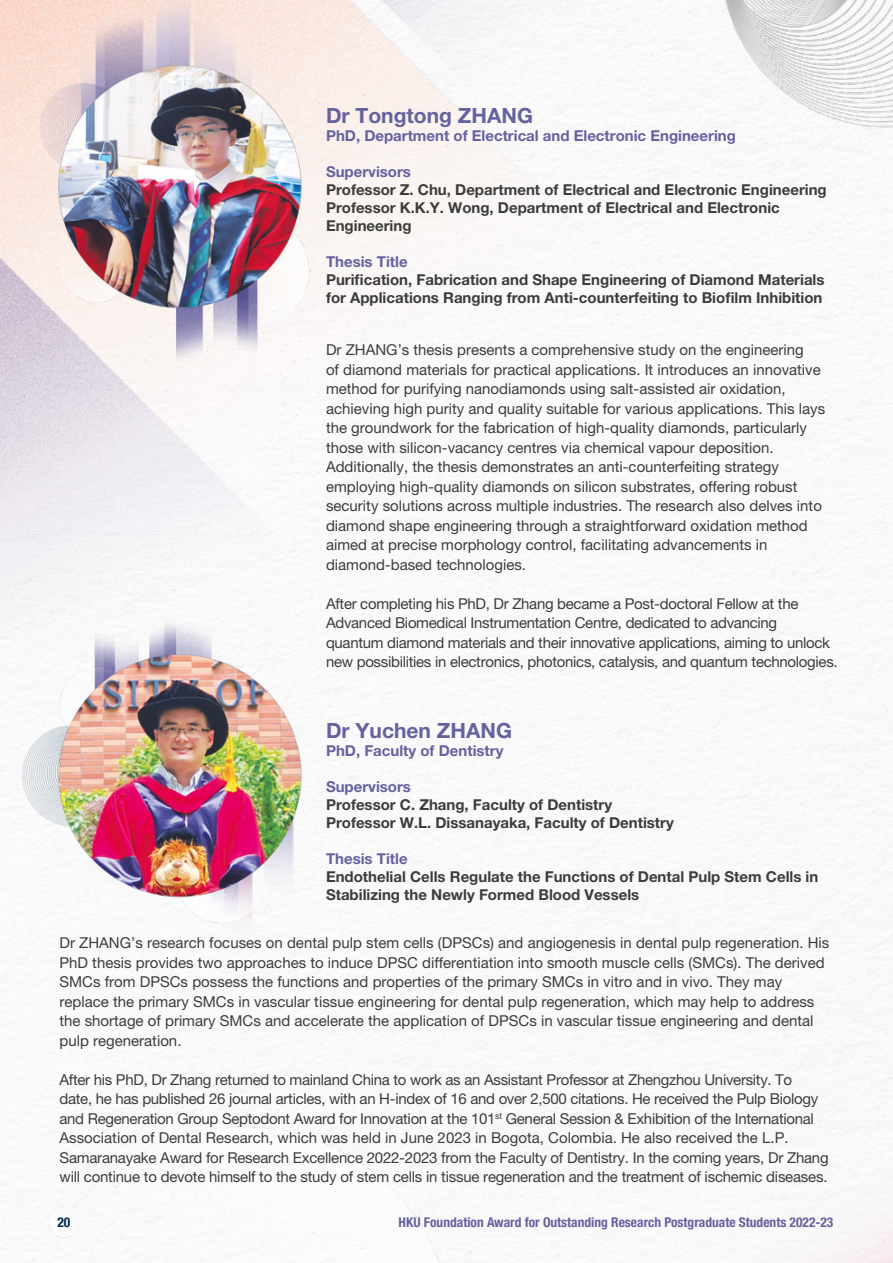
<style>
.page{position:relative;width:893px;height:1263px;background:#fff}
.page>*{position:absolute;margin:0;border:0;box-sizing:border-box;transform-origin:0 0}
.t1{font:700 21px "Helvetica Neue LT Pro";color:#66619f}
.t2{font:15px/19.5px "Helvetica Neue LT Pro";color:#3c3c3b}
.t3{font:15px/19.5px "Helvetica Neue LT Pro";letter-spacing:-.02em;color:#3c3c3b}
.t4{font:700 15px/18px "Helvetica Neue LT Pro";color:#3c3c3b}
.t5{font:700 15px "Helvetica Neue LT Pro";color:#66619f}
.t6{font:700 condensed 13.5px "Helvetica Neue LT Pro";color:#66619f}
.t7{font:700 condensed 13.5px "Helvetica Neue LT Pro";color:#002c51}
</style>
<div class="page">
<img style="left:0;top:0;width:893px;height:1263px">
<img style="left:42px;top:1200px;width:43px;height:43px">
<img style="left:19px;top:533px;width:313px;height:432px">
<img style="left:19px;top:0;width:313px;height:376px">
<h1 class="t1" style="left:326px;top:102px;width:208px">Dr Tongtong ZHANG</h1>
<p class="t5" style="left:326px;top:126px;width:411px">PhD, Department of Electrical and Electronic Engineering</p>
<p class="t5" style="left:326px;top:162px;width:87px">Supervisors</p>
<p class="t4" style="left:326px;top:180px;width:502px">Professor Z. Chu, Department of Electrical and Electronic Engineering<br>Professor K.K.Y. Wong, Department of Electrical and Electronic<br>Engineering</p>
<p class="t5" style="left:326px;top:252px;width:83px">Thesis Title</p>
<p class="t4" style="left:326px;top:270px;width:500px">Purification, Fabrication and Shape Engineering of Diamond Materials for Applications Ranging from Anti-counterfeiting to Biofilm Inhibition</p>
<p class="t2" style="left:326px;top:340px;width:501px">Dr ZHANG’s thesis presents a comprehensive study on the engineering<br>of diamond materials for practical applications. It introduces an innovative method for purifying nanodiamonds using salt-assisted air oxidation, achieving high purity and quality suitable for various applications. This lays the groundwork for the fabrication of high-quality diamonds, particularly those with silicon-vacancy centres via chemical vapour deposition.<br>Additionally, the thesis demonstrates an anti-counterfeiting strategy employing high-quality diamonds on silicon substrates, offering robust security solutions across multiple industries. The research also delves into diamond shape engineering through a straightforward oxidation method aimed at precise morphology control, facilitating advancements in diamond-based technologies.</p>
<p class="t3" style="left:326px;top:593px;width:513px">After completing his PhD, Dr Zhang became a Post-doctoral Fellow at the Advanced Biomedical Instrumentation Centre, dedicated to advancing quantum diamond materials and their innovative applications, aiming to unlock new possibilities in electronics, photonics, catalysis, and quantum technologies.</p>
<h1 class="t1" style="left:326px;top:717px;width:187px">Dr Yuchen ZHANG</h1>
<p class="t5" style="left:326px;top:741px;width:179px">PhD, Faculty of Dentistry</p>
<p class="t5" style="left:326px;top:777px;width:87px">Supervisors</p>
<p class="t4" style="left:326px;top:795px;width:349px">Professor C. Zhang, Faculty of Dentistry<br>Professor W.L. Dissanayaka, Faculty of Dentistry</p>
<p class="t5" style="left:326px;top:849px;width:83px">Thesis Title</p>
<p class="t4" style="left:326px;top:867px;width:494px">Endothelial Cells Regulate the Functions of Dental Pulp Stem Cells in<br>Stabilizing the Newly Formed Blood Vessels</p>
<p class="t2" style="left:60px;top:933px;width:771px">Dr ZHANG’s research focuses on dental pulp stem cells (DPSCs) and angiogenesis in dental pulp regeneration. His PhD thesis provides two approaches to induce DPSC differentiation into smooth muscle cells (SMCs). The derived SMCs from DPSCs possess the functions and properties of the primary SMCs in vitro and in vivo. They may replace the primary SMCs in vascular tissue engineering for dental pulp regeneration, which may help to address the shortage of primary SMCs and accelerate the application of DPSCs in vascular tissue engineering and dental pulp regeneration.</p>
<p class="t3" style="left:60px;top:1069px;width:771px">After his PhD, Dr Zhang returned to mainland China to work as an Assistant Professor at Zhengzhou University. To<br>date, he has published 26 journal articles, with an H-index of 16 and over 2,500 citations. He received the Pulp Biology and Regeneration Group Septodont Award for Innovation at the 101<sup>st</sup> General Session &amp; Exhibition of the International Association of Dental Research, which was held in June 2023 in Bogota, Colombia. He also received the L.P.<br>Samaranayake Award for Research Excellence 2022-2023 from the Faculty of Dentistry. In the coming years, Dr Zhang will continue to devote himself to the study of stem cells in tissue regeneration and the treatment of ischemic diseases.</p>
<p class="t7" style="left:57px;top:1214px;width:14px">20</p>
<p class="t6" style="left:399px;top:1214px;width:436px">HKU Foundation Award for Outstanding Research Postgraduate Students 2022-23</p>
</div>
